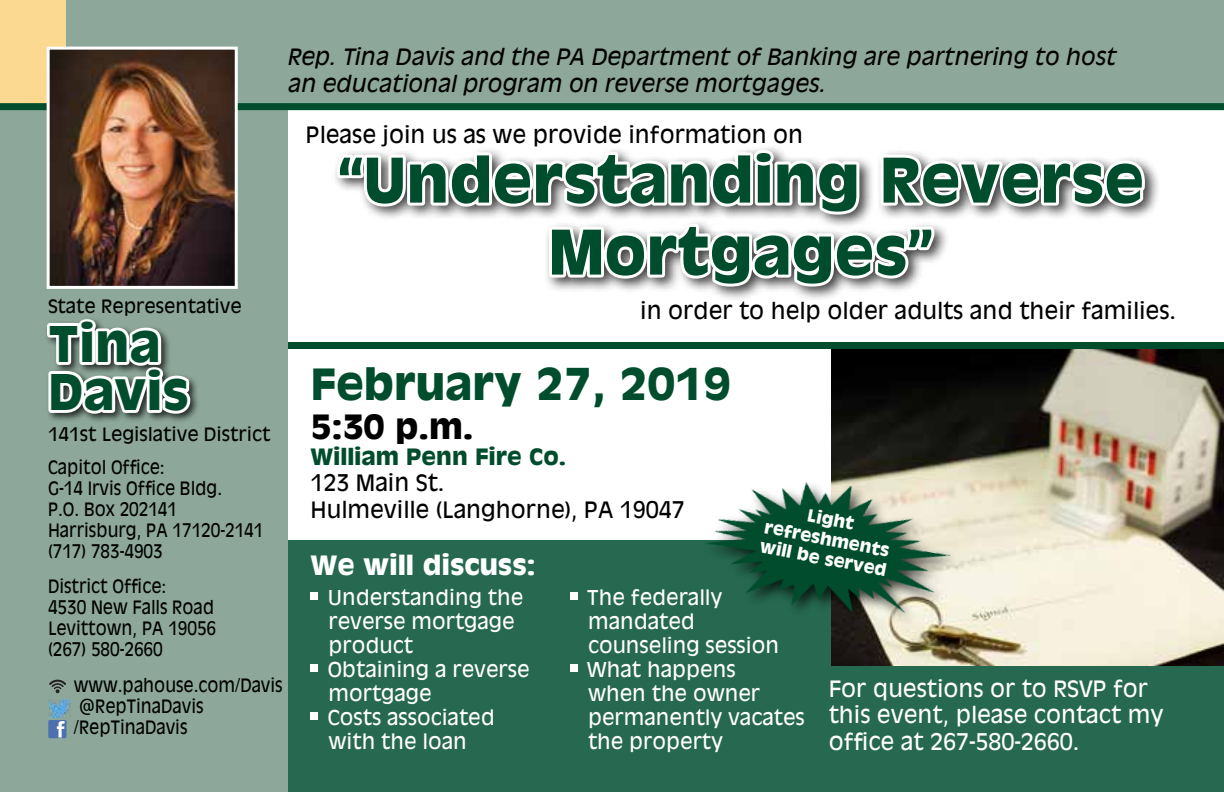
<style>
.page{position:relative;width:1224px;height:792px;background:#fff}
.page>*{position:absolute;margin:0;border:0;box-sizing:border-box;transform-origin:0 0}
.t1{font:700 60px/72px "Antique Olive";color:#004d2d;text-align:center}
.t2{font:700 48px/48px "Antique Olive";color:#004d2d}
.t3{font:700 42px "Antique Olive";color:#004d2d}
.t4{font:700 32px "Antique Olive";color:#000}
.t5{font:700 26px "Antique Olive";color:#fff}
.t6{font:22px/26.4px "Antique Olive";color:#000}
.t7{font:italic 22px/26.4px "Antique Olive";color:#000}
.t8{font:22px/26.4px "Antique Olive";color:#fff}
.t9{font:700 22px "Antique Olive";color:#004d2d}
.t10{font:20px/24px "Antique Olive";color:#fff}
.t11{font:18px/21px "Antique Olive";color:#000;scale:.9 1}
.t12{font:18px "Antique Olive";color:#000}
.t13{font:700 16.6px/19.8px "Antique Olive";color:#fff;text-align:center}
</style>
<div class="page">
<div style="left:277px;top:540px;width:947px;height:252px;background:#266950"></div>
<img style="left:832px;top:349px;width:392px;height:317px">
<div style="left:0;top:342px;width:1224px;height:7px;background:#004d2d"></div>
<div style="left:0;top:0;width:1224px;height:107px;background:#8da89a"></div>
<div style="left:0;top:0;width:288px;height:792px;background:#8da89a"></div>
<div style="left:0;top:0;width:66px;height:106px;background:#fcd990"></div>
<div style="left:0;top:103px;width:1224px;height:7px;background:#004d2d"></div>
<img style="left:51px;top:51px;width:183px;height:234px">
<div style="left:47px;top:47px;width:191px;height:242px;border:3px solid #fff"></div>
<svg style="left:49px;top:680px;width:17px;height:13px"></svg>
<img style="left:48px;top:699px;width:23px;height:18px">
<div style="left:48px;top:720px;width:18px;height:18px;background:#4d71af;border-radius:2px"></div>
<svg style="left:57px;top:721px;width:8px;height:17px"></svg>
<div style="left:44px;top:317px;width:157px;height:106px;background:#000;opacity:.75"></div>
<svg style="left:44px;top:317px;width:151px;height:106px"></svg>
<div style="left:331px;top:144px;width:830px;height:158px;background:#000;opacity:.75"></div>
<svg style="left:333px;top:145px;width:815px;height:157px"></svg>
<div style="left:310px;top:592px;width:8px;height:7px;background:#fff"></div>
<div style="left:310px;top:664px;width:8px;height:7px;background:#fff"></div>
<div style="left:310px;top:712px;width:8px;height:7px;background:#fff"></div>
<div style="left:570px;top:592px;width:7px;height:7px;background:#fff"></div>
<div style="left:570px;top:664px;width:7px;height:7px;background:#fff"></div>
<img style="left:706px;top:461px;width:254px;height:172px">
<p class="t7" style="left:288px;top:44px;width:830px">Rep. Tina Davis and the PA Department of Banking are partnering to host an educational program on reverse mortgages.</p>
<p class="t6" style="left:306px;top:122px;width:499px">Please join us as we provide information on</p>
<h1 class="t1" style="left:338px;top:143px;width:808px">“Understanding Reverse<br>Mortgages”</h1>
<p class="t6" style="left:640px;top:297px;width:537px">in order to help older adults and their families.</p>
<p class="t12" style="left:48px;top:295px;width:195px">State Representative</p>
<h2 class="t2" style="left:48px;top:319px;width:142px">Tina<br>Davis</h2>
<h3 class="t3" style="left:310px;top:357px;width:422px">February 27, 2019</h3>
<h3 class="t4" style="left:310px;top:406px;width:164px">5:30 p.m.</h3>
<p class="t9" style="left:310px;top:442px;width:257px">William Penn Fire Co.</p>
<p class="t6" style="left:310px;top:470px;width:376px">123 Main St.<br>Hulmeville (Langhorne), PA 19047</p>
<p class="t12" style="left:48px;top:422px;width:224px">141st Legislative District</p>
<p class="t11" style="left:48px;top:457px;width:241px">Capitol Office:<br>G-14 Irvis Office Bldg.<br>P.O. Box 202141<br>Harrisburg, PA 17120-2141 (717) 783-4903</p>
<p class="t11" style="left:48px;top:575px;width:188px">District Office:<br>4530 New Falls Road<br>Levittown, PA 19056 (267) 580-2660</p>
<p class="t11" style="left:74px;top:675px;width:233px">www.pahouse.com/Davis @RepTinaDavis /RepTinaDavis</p>
<p class="t13" style="left:770px;top:497px;width:130px;rotate:11deg">Light refreshments will be served</p>
<h3 class="t5" style="left:310px;top:548px;width:226px">We will discuss:</h3>
<p class="t10" style="left:328px;top:585px;width:203px">Understanding the reverse mortgage product<br>Obtaining a reverse mortgage<br>Costs associated with the loan</p>
<p class="t10" style="left:587px;top:585px;width:219px">The federally mandated counseling session<br>What happens<br>when the owner permanently vacates the property</p>
<p class="t8" style="left:829px;top:675px;width:336px">For questions or to RSVP for this event, please contact my office at 267-580-2660.</p>
</div>
